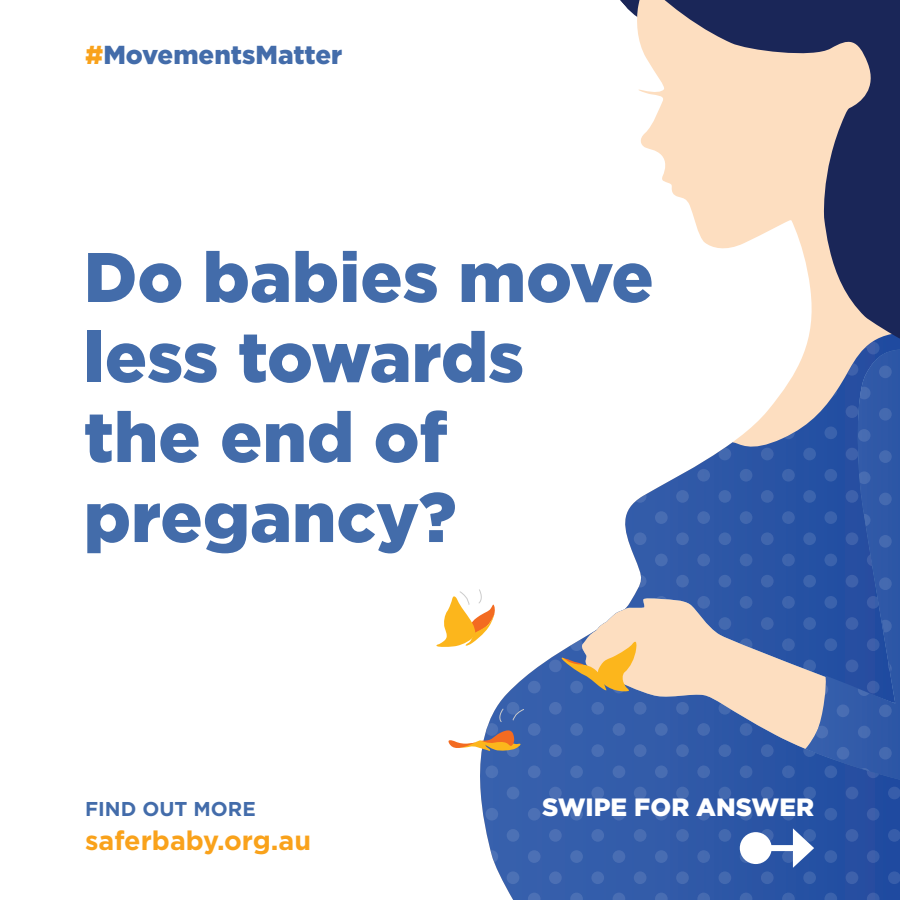
<style>
.page{position:relative;width:900px;height:900px;background:#fff}
.page>*{position:absolute;margin:0;border:0;box-sizing:border-box;transform-origin:0 0}
.t1{font:900 70px/80px "Gotham";color:#436caa}
.t2{font:700 26.8px "Gotham";color:#f9a21b}
.t3{font:900 26px "Gotham";color:#436caa}
.t4{font:900 25px "Gotham";color:#fff}
.t5{font:700 20px "Gotham";color:#436caa}
.s1{color:#f9a21b}
</style>
<div class="page">
<svg style="left:480px;top:694px;width:420px;height:206px;background:#375fab"></svg>
<div style="left:867px;top:850px;width:13px;height:13px;background:#3e5faa;border-radius:50%"></div>
<svg style="left:867px;top:808px;width:13px;height:13px"></svg>
<div style="left:846px;top:829px;width:12px;height:13px;background:#3e61ab;border-radius:50%"></div>
<svg style="left:888px;top:829px;width:12px;height:13px"></svg>
<div style="left:846px;top:787px;width:12px;height:12px;background:#3e61ab;border-radius:50%"></div>
<svg style="left:888px;top:795px;width:12px;height:4px"></svg>
<svg style="left:824px;top:850px;width:13px;height:13px"></svg>
<svg style="left:824px;top:808px;width:13px;height:13px"></svg>
<svg style="left:867px;top:893px;width:13px;height:7px"></svg>
<div style="left:846px;top:871px;width:12px;height:13px;background:#3e61ab;border-radius:50%"></div>
<svg style="left:888px;top:871px;width:12px;height:13px"></svg>
<svg style="left:824px;top:893px;width:13px;height:7px"></svg>
<svg style="left:782px;top:850px;width:13px;height:13px"></svg>
<div style="left:782px;top:808px;width:13px;height:13px;background:#3e64ad;border-radius:50%"></div>
<div style="left:761px;top:829px;width:13px;height:13px;background:#4066ad;border-radius:50%"></div>
<svg style="left:803px;top:829px;width:13px;height:13px"></svg>
<div style="left:761px;top:787px;width:13px;height:12px;background:#4066ad;border-radius:50%"></div>
<div style="left:803px;top:787px;width:13px;height:12px;background:#3c64ad;border-radius:50%"></div>
<svg style="left:740px;top:852px;width:9px;height:11px"></svg>
<svg style="left:740px;top:808px;width:12px;height:13px"></svg>
<svg style="left:782px;top:893px;width:13px;height:7px"></svg>
<div style="left:761px;top:871px;width:13px;height:13px;background:#4066ad;border-radius:50%"></div>
<div style="left:803px;top:871px;width:13px;height:13px;background:#3c64ad;border-radius:50%"></div>
<svg style="left:740px;top:893px;width:12px;height:7px"></svg>
<div style="left:697px;top:850px;width:13px;height:13px;background:#456ab0;border-radius:50%"></div>
<div style="left:697px;top:808px;width:13px;height:13px;background:#456ab0;border-radius:50%"></div>
<div style="left:676px;top:829px;width:13px;height:13px;background:#466bb0;border-radius:50%"></div>
<div style="left:719px;top:829px;width:12px;height:13px;background:#4369af;border-radius:50%"></div>
<div style="left:676px;top:787px;width:13px;height:12px;background:#466bb0;border-radius:50%"></div>
<div style="left:719px;top:787px;width:12px;height:12px;background:#4369af;border-radius:50%"></div>
<svg style="left:655px;top:850px;width:13px;height:13px"></svg>
<svg style="left:655px;top:808px;width:13px;height:13px"></svg>
<svg style="left:697px;top:893px;width:13px;height:7px"></svg>
<div style="left:676px;top:871px;width:13px;height:13px;background:#466bb0;border-radius:50%"></div>
<div style="left:719px;top:871px;width:12px;height:13px;background:#4369af;border-radius:50%"></div>
<svg style="left:655px;top:893px;width:13px;height:7px"></svg>
<svg style="left:570px;top:765px;width:10px;height:13px"></svg>
<div style="left:613px;top:850px;width:12px;height:13px;background:#496db3;border-radius:50%"></div>
<div style="left:613px;top:808px;width:12px;height:13px;background:#496db3;border-radius:50%"></div>
<div style="left:591px;top:829px;width:13px;height:13px;background:#496eb4;border-radius:50%"></div>
<div style="left:634px;top:829px;width:13px;height:13px;background:#496db2;border-radius:50%"></div>
<div style="left:591px;top:787px;width:13px;height:12px;background:#496eb4;border-radius:50%"></div>
<div style="left:634px;top:787px;width:13px;height:12px;background:#496db2;border-radius:50%"></div>
<svg style="left:570px;top:850px;width:13px;height:13px"></svg>
<svg style="left:570px;top:808px;width:13px;height:13px"></svg>
<svg style="left:613px;top:893px;width:12px;height:7px"></svg>
<div style="left:591px;top:871px;width:13px;height:13px;background:#496eb4;border-radius:50%"></div>
<div style="left:634px;top:871px;width:13px;height:13px;background:#496db2;border-radius:50%"></div>
<svg style="left:570px;top:893px;width:13px;height:7px"></svg>
<div style="left:528px;top:765px;width:13px;height:13px;background:#4c70b5;border-radius:50%"></div>
<div style="left:507px;top:744px;width:12px;height:13px;background:#4c71b5;border-radius:50%"></div>
<div style="left:549px;top:744px;width:13px;height:13px;background:#4c6fb4;border-radius:50%"></div>
<svg style="left:485px;top:765px;width:13px;height:13px"></svg>
<div style="left:528px;top:850px;width:13px;height:13px;background:#4c70b5;border-radius:50%"></div>
<div style="left:528px;top:808px;width:13px;height:13px;background:#4c70b5;border-radius:50%"></div>
<div style="left:507px;top:829px;width:12px;height:13px;background:#4c71b5;border-radius:50%"></div>
<div style="left:549px;top:829px;width:13px;height:13px;background:#4c6fb4;border-radius:50%"></div>
<div style="left:507px;top:787px;width:12px;height:12px;background:#4c71b5;border-radius:50%"></div>
<div style="left:549px;top:787px;width:13px;height:12px;background:#4c6fb4;border-radius:50%"></div>
<svg style="left:491px;top:850px;width:7px;height:12px"></svg>
<svg style="left:485px;top:808px;width:13px;height:13px"></svg>
<svg style="left:528px;top:893px;width:13px;height:7px"></svg>
<div style="left:507px;top:871px;width:12px;height:13px;background:#4c71b5;border-radius:50%"></div>
<div style="left:549px;top:871px;width:13px;height:13px;background:#4c6fb4;border-radius:50%"></div>
<svg style="left:507px;top:651px;width:73px;height:87px;fill:#365fac"></svg>
<svg style="left:620px;top:0;width:280px;height:349px"></svg>
<svg style="left:580px;top:350px;width:320px;height:445px"></svg>
<svg style="left:580px;top:598px;width:225px;height:151px;background:#9a9fb6"></svg>
<svg style="left:562px;top:639px;width:75px;height:54px;background:#bda984"></svg>
<svg style="left:448px;top:708px;width:77px;height:44px"></svg>
<svg style="left:436px;top:589px;width:59px;height:58px"></svg>
<svg style="left:632px;top:0;width:246px;height:252px;background:#c2b2ae"></svg>
<svg style="left:805px;top:349px;width:95px;height:431px;background:#3d60a7"></svg>
<svg style="left:858px;top:387px;width:13px;height:12px"></svg>
<svg style="left:858px;top:342px;width:22px;height:15px"></svg>
<svg style="left:837px;top:366px;width:12px;height:12px"></svg>
<div style="left:879px;top:366px;width:13px;height:12px;background:#456ab0;border-radius:50%"></div>
<svg style="left:815px;top:387px;width:22px;height:12px"></svg>
<svg style="left:815px;top:349px;width:13px;height:8px"></svg>
<div style="left:858px;top:471px;width:13px;height:13px;background:#476cb1;border-radius:50%"></div>
<div style="left:858px;top:429px;width:13px;height:13px;background:#476cb2;border-radius:50%"></div>
<svg style="left:837px;top:450px;width:12px;height:13px"></svg>
<div style="left:879px;top:450px;width:13px;height:13px;background:#456ab0;border-radius:50%"></div>
<svg style="left:837px;top:408px;width:12px;height:13px"></svg>
<div style="left:879px;top:408px;width:13px;height:13px;background:#456ab0;border-radius:50%"></div>
<svg style="left:815px;top:469px;width:22px;height:15px"></svg>
<svg style="left:815px;top:426px;width:22px;height:16px"></svg>
<svg style="left:858px;top:556px;width:13px;height:13px"></svg>
<svg style="left:858px;top:514px;width:13px;height:13px"></svg>
<svg style="left:837px;top:535px;width:12px;height:13px"></svg>
<div style="left:879px;top:535px;width:13px;height:13px;background:#456ab0;border-radius:50%"></div>
<svg style="left:837px;top:493px;width:12px;height:12px"></svg>
<div style="left:879px;top:493px;width:13px;height:12px;background:#456ab0;border-radius:50%"></div>
<svg style="left:815px;top:554px;width:22px;height:15px"></svg>
<svg style="left:815px;top:511px;width:22px;height:16px"></svg>
<svg style="left:858px;top:641px;width:13px;height:13px"></svg>
<svg style="left:858px;top:599px;width:13px;height:12px"></svg>
<svg style="left:837px;top:620px;width:12px;height:12px"></svg>
<svg style="left:879px;top:620px;width:13px;height:12px"></svg>
<svg style="left:837px;top:577px;width:12px;height:13px"></svg>
<div style="left:879px;top:577px;width:13px;height:13px;background:#456ab0;border-radius:50%"></div>
<svg style="left:815px;top:638px;width:22px;height:16px"></svg>
<svg style="left:815px;top:596px;width:22px;height:15px"></svg>
<div style="left:858px;top:726px;width:13px;height:12px;background:#476cb2;border-radius:50%"></div>
<svg style="left:858px;top:683px;width:13px;height:13px"></svg>
<div style="left:837px;top:704px;width:12px;height:13px;background:#496db3;border-radius:50%"></div>
<div style="left:879px;top:704px;width:13px;height:13px;background:#456ab0;border-radius:50%"></div>
<svg style="left:837px;top:662px;width:12px;height:13px"></svg>
<svg style="left:879px;top:662px;width:13px;height:13px"></svg>
<svg style="left:815px;top:723px;width:22px;height:15px"></svg>
<svg style="left:815px;top:681px;width:22px;height:15px"></svg>
<svg style="left:858px;top:768px;width:13px;height:12px"></svg>
<div style="left:837px;top:747px;width:12px;height:13px;background:#496db3;border-radius:50%"></div>
<div style="left:879px;top:747px;width:13px;height:13px;background:#456ab0;border-radius:50%"></div>
<svg style="left:815px;top:765px;width:22px;height:15px"></svg>
<svg style="left:805px;top:366px;width:2px;height:12px"></svg>
<svg style="left:805px;top:450px;width:2px;height:13px"></svg>
<svg style="left:805px;top:408px;width:2px;height:13px"></svg>
<svg style="left:805px;top:535px;width:2px;height:13px"></svg>
<svg style="left:805px;top:493px;width:2px;height:12px"></svg>
<svg style="left:805px;top:620px;width:2px;height:12px"></svg>
<svg style="left:805px;top:577px;width:2px;height:13px"></svg>
<svg style="left:805px;top:704px;width:2px;height:13px"></svg>
<svg style="left:805px;top:662px;width:2px;height:13px"></svg>
<svg style="left:805px;top:747px;width:2px;height:13px"></svg>
<div style="left:756px;top:845px;width:45px;height:6px;background:#fff"></div>
<div style="left:740px;top:832px;width:32px;height:32px;background:#fff;border-radius:50%"></div>
<svg style="left:793px;top:828px;width:21px;height:40px"></svg>
<p class="t3" style="left:85px;top:37px;width:259px"><span class="s1">#</span>MovementsMatter</p>
<p class="t1" style="left:84px;top:236px;width:572px">Do babies move less towards the end of pregancy?</p>
<p class="t5" style="left:85px;top:796px;width:172px">FIND OUT MORE</p>
<p class="t2" style="left:85px;top:823px;width:228px">saferbaby.org.au</p>
<p class="t4" style="left:542px;top:790px;width:274px">SWIPE FOR ANSWER</p>
</div>
